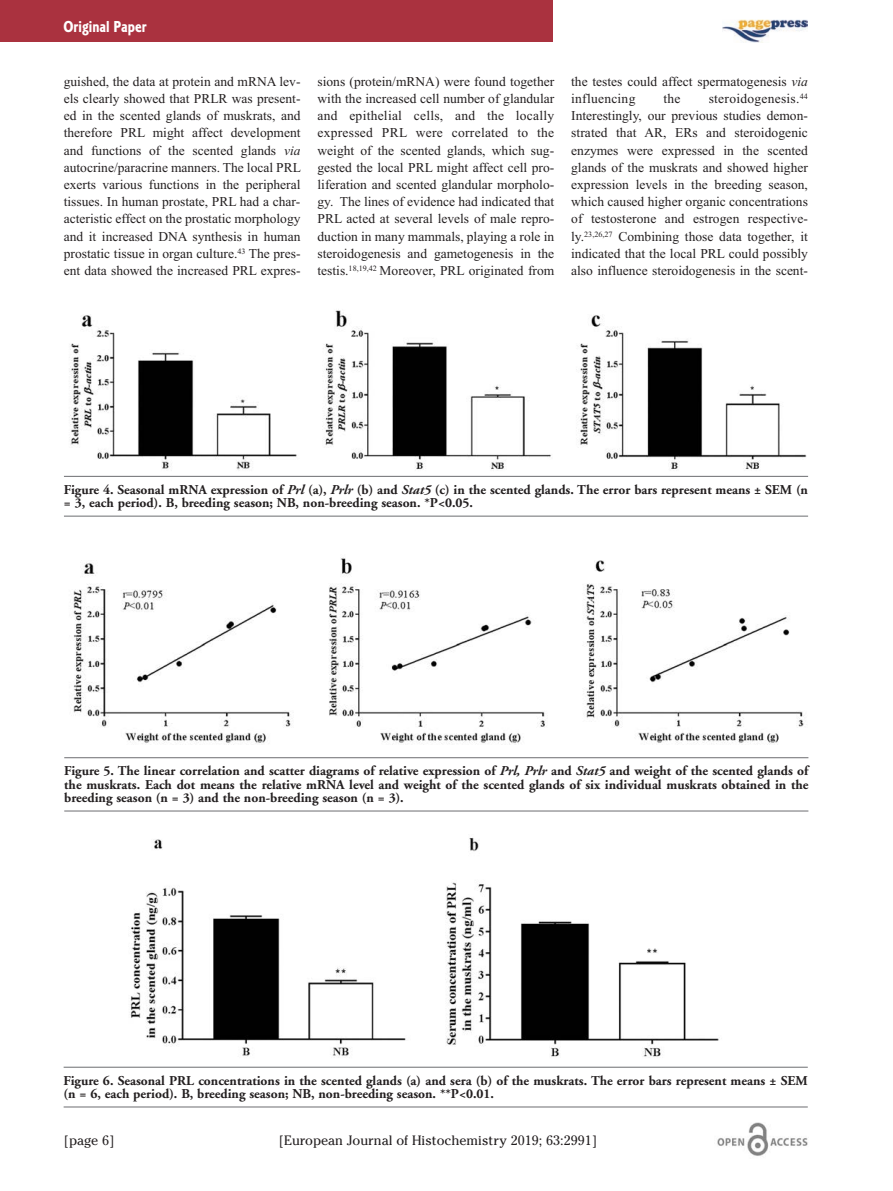
<style>
.page{position:relative;width:893px;height:1191px;background:#fff}
.page>*{position:absolute;margin:0;border:0;box-sizing:border-box;transform-origin:0 0}
.t1{font:16.5px "Corinthian Bold Condensed Plain";color:#fff}
.t2{font:13.5px/17.1px "Times New Roman";color:#231f20;text-align:justify}
.t3{font:700 13.5px/13.5px "Adobe Garamond";color:#231f20}
.t4{font:13.5px "Cheltenham";color:#231f20}
.s1{font-style:italic}
</style>
<div class="page">
<div style="left:0;top:0;width:553px;height:42px;background:#aa323f"></div>
<img style="left:717px;top:1123px;width:91px;height:33px">
<img style="left:723px;top:19px;width:84px;height:24px">
<img style="left:64px;top:310px;width:744px;height:166px">
<hr style="left:64px;top:476px;width:744px;height:1px;background:#6c6d70">
<hr style="left:64px;top:516px;width:744px;height:1px;background:#6c6d70">
<img style="left:73px;top:557px;width:731px;height:187px">
<hr style="left:64px;top:757px;width:744px;height:1px;background:#6c6d70">
<hr style="left:64px;top:810px;width:744px;height:1px;background:#6c6d70">
<img style="left:130px;top:837px;width:590px;height:220px">
<hr style="left:64px;top:1066px;width:744px;height:1px;background:#6c6d70">
<hr style="left:64px;top:1106px;width:744px;height:1px;background:#6c6d70">
<p class="t1" style="left:63px;top:21px;width:85px">Original Paper</p>
<p class="t2" style="left:64px;top:73px;width:239px">guished, the data at protein and mRNA lev&shy;els clearly showed that PRLR was present&shy;ed in the scented glands of muskrats, and therefore PRL might affect development and functions of the scented glands <span class="s1">via </span>autocrine/paracrine manners. The local PRL exerts various functions in the peripheral tissues. In human prostate, PRL had a char&shy;acteristic effect on the prostatic morphology and it increased DNA synthesis in human prostatic tissue in organ culture.<sup>43</sup> The pres&shy;ent data showed the increased PRL expres-</p>
<p class="t2" style="left:317px;top:73px;width:238px">sions (protein/mRNA) were found together with the increased cell number of glandular and epithelial cells, and the locally expressed PRL were correlated to the weight of the scented glands, which sug&shy;gested the local PRL might affect cell pro&shy;liferation and scented glandular morpholo&shy;gy. The lines of evidence had indicated that PRL acted at several levels of male repro&shy;duction in many mammals, playing a role in steroidogenesis and gametogenesis in the testis.<sup>18,19,42</sup> Moreover, PRL originated from</p>
<p class="t2" style="left:571px;top:73px;width:238px">the testes could affect spermatogenesis <span class="s1">via </span>influencing</p>
<p class="t2" style="left:571px;top:90px;width:238px;text-indent:138px">steroidogenesis.<sup>44<br></sup>Interestingly, our previous studies demon&shy;strated that AR, ERs and steroidogenic enzymes were expressed in the scented glands of the muskrats and showed higher expression levels in the breeding season, which caused higher organic concentrations of testosterone and estrogen respective&shy;ly.<sup>23,26,27</sup> Combining those data together, it indicated that the local PRL could possibly also influence steroidogenesis in the scent-</p>
<p class="t2" style="left:664px;top:90px;width:19px">the</p>
<p class="t3" style="left:64px;top:484px;width:746px">Figure 4. Seasonal mRNA expression of <span class="s1">Prl</span> (a), <span class="s1">Prlr</span> (b) and <span class="s1">Stat5</span> (c) in the scented glands. The error bars represent means ± SEM (n = 3, each period). B, breeding season; NB, non-breeding season. *P&lt;0.05.</p>
<p class="t3" style="left:64px;top:765px;width:746px;text-align:justify">Figure 5. The linear correlation and scatter diagrams of relative expression of <span class="s1">Prl, Prlr</span> and <span class="s1">Stat5</span> and weight of the scented glands of the muskrats. Each dot means the relative mRNA level and weight of the scented glands of six individual muskrats obtained in the breeding season (n = 3) and the non-breeding season (n = 3).</p>
<p class="t3" style="left:64px;top:1074px;width:746px">Figure 6. Seasonal PRL concentrations in the scented glands (a) and sera (b) of the muskrats. The error bars represent means ± SEM (n = 6, each period). B, breeding season; NB, non-breeding season. **P&lt;0.01.</p>
<p class="t4" style="left:64px;top:1132px;width:52px">[page 6]</p>
<p class="t4" style="left:279px;top:1132px;width:320px">[European Journal of Histochemistry 2019; 63:2991]</p>
</div>
